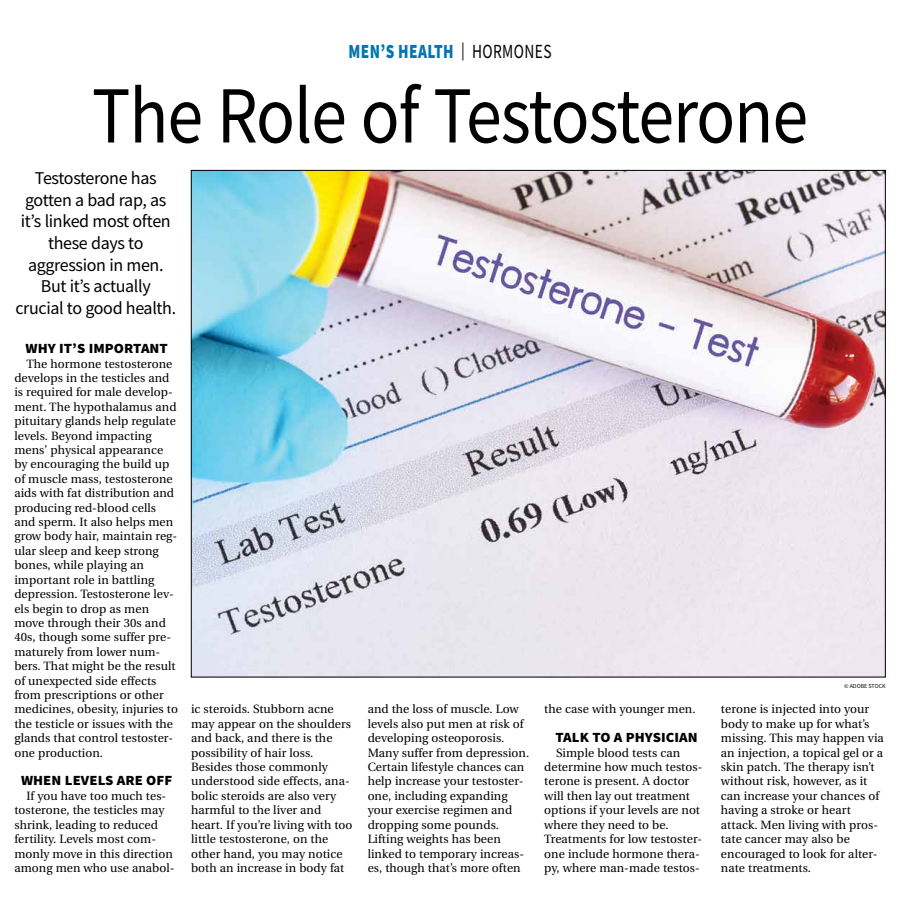
<style>
.page{position:relative;width:900px;height:908px;background:#fff}
.page>*{position:absolute;margin:0;border:0;box-sizing:border-box;transform-origin:0 0}
.t1{font:81px "Source Sans Pro";letter-spacing:-.015em;color:#000;scale:.89 1}
.t2{font:900 20px "Source Sans Pro";letter-spacing:.025em;color:#0077b1;scale:.77 1}
.t3{font:18px/21.6px "Source Sans Pro";letter-spacing:-.02em;color:#000;text-align:center}
.t4{font:900 14px "Source Sans Pro";letter-spacing:.005em;color:#000;scale:1.05 1}
.t5{font:12px/14.4px "Utopia";letter-spacing:.005em;color:#000}
.t6{font:6px "Source Sans Pro";color:#000}
.s1{font-weight:400;font-size:18px;color:#000}
.s2{font-weight:400;color:#000}
</style>
<div class="page">
<img style="left:193px;top:172px;width:691px;height:503px">
<h2 class="t2" style="left:348px;top:38px;width:265px">MEN’S HEALTH <span class="s1">|</span> <span class="s2">HORMONES</span></h2>
<h1 class="t1" style="left:92px;top:64px;width:806px">The Role of Testosterone</h1>
<h3 class="t3" style="left:15px;top:167px;width:162px">Testosterone has gotten a bad rap, as it’s linked most often these days to aggression in men.<br>But it’s actually crucial to good health.</h3>
<p class="t4" style="left:26px;top:338px;width:137px">WHY IT’S IMPORTANT</p>
<p class="t5" style="left:14px;top:356px;width:165px;text-indent:12px">The hormone testosterone develops in the testicles and is required for male develop&shy;ment. The hypothalamus and pituitary glands help regulate levels. Beyond impacting mens’ physical appearance by encouraging the build up of muscle mass, testosterone aids with fat distribution and producing red-blood cells and sperm. It also helps men grow body hair, maintain reg&shy;ular sleep and keep strong bones, while playing an important role in battling depression. Testosterone lev&shy;els begin to drop as men move through their 30s and<br>40s, though some suffer pre&shy;maturely from lower num&shy;bers. That might be the result of unexpected side effects from prescriptions or other medicines, obesity, injuries to the testicle or issues with the glands that control testoster&shy;one production.</p>
<p class="t4" style="left:21px;top:770px;width:146px">WHEN LEVELS ARE OFF</p>
<p class="t5" style="left:14px;top:788px;width:162px;text-indent:12px">If you have too much tes&shy;tosterone, the testicles may shrink, leading to reduced fertility. Levels most com&shy;monly move in this direction among men who use anabol-</p>
<p class="t5" style="left:191px;top:702px;width:163px">ic steroids. Stubborn acne may appear on the shoulders and back, and there is the possibility of hair loss.<br>Besides those commonly understood side effects, ana&shy;bolic steroids are also very harmful to the liver and heart. If you’re living with too little testosterone, on the other hand, you may notice both an increase in body fat</p>
<p class="t5" style="left:368px;top:702px;width:163px">and the loss of muscle. Low levels also put men at risk of developing osteoporosis.<br>Many suffer from depression.<br>Certain lifestyle chances can help increase your testoster&shy;one, including expanding your exercise regimen and dropping some pounds.<br>Lifting weights has been linked to temporary increas&shy;es, though that’s more often</p>
<p class="t5" style="left:544px;top:702px;width:153px">the case with younger men.</p>
<p class="t4" style="left:556px;top:727px;width:137px">TALK TO A PHYSICIAN</p>
<p class="t5" style="left:544px;top:745px;width:160px;text-indent:12px">Simple blood tests can determine how much testos&shy;terone is present. A doctor will then lay out treatment options if your levels are not where they need to be.<br>Treatments for low testoster&shy;one include hormone thera&shy;py, where man-made testos-</p>
<p class="t6" style="left:844px;top:681px;width:43px">© ADOBE STOCK</p>
<p class="t5" style="left:721px;top:702px;width:164px">terone is injected into your body to make up for what’s missing. This may happen via an injection, a topical gel or a skin patch. The therapy isn’t without risk, however, as it can increase your chances of having a stroke or heart attack. Men living with pros&shy;tate cancer may also be encouraged to look for alter&shy;nate treatments.</p>
</div>
